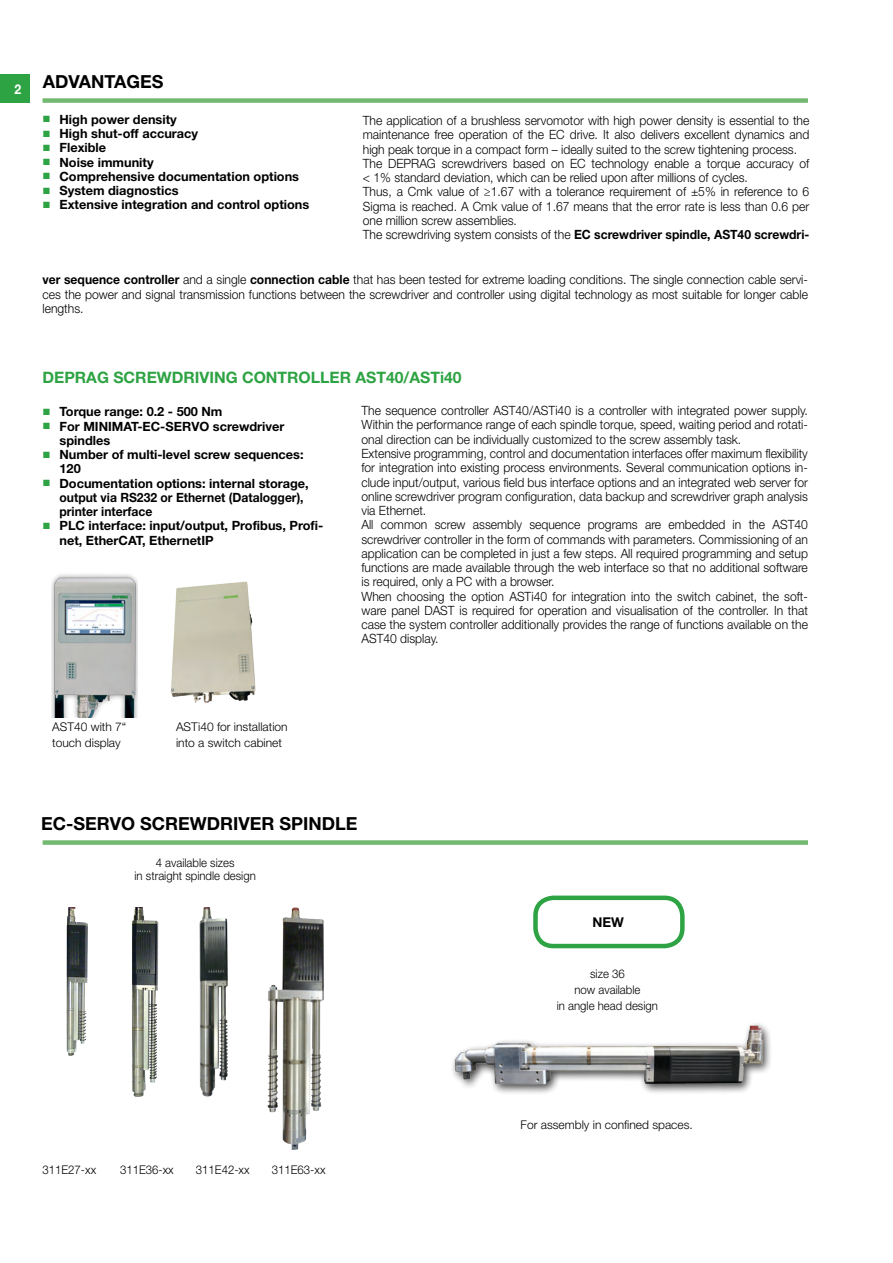
<style>
.page{position:relative;width:893px;height:1263px;background:#fff}
.page>*{position:absolute;margin:0;border:0;box-sizing:border-box;transform-origin:0 0}
.t1{font:700 18px "Helvetica Neue LT Std";color:#000}
.t2{font:700 15.75px "Helvetica Neue LT Std";color:#2da343}
.t3{font:700 13.5px "Helvetica Neue LT Std";color:#000}
.t4{font:300 12.75px/14.2px "Helvetica Neue LT Std";color:#000;scale:.95 1}
.t5{font:700 12.75px/14.2px "Helvetica Neue LT Std";color:#000}
.t6{font:300 12px/15.9px "Helvetica Neue LT Std";color:#000;text-align:center;scale:.95 1}
.t7{font:300 12px/15.9px "Helvetica Neue LT Std";color:#000}
.s1{font-family:"Arial";font-weight:400;font-size:13.5px;color:#2da343}
.s2{font-weight:700}
</style>
<div class="page">
<div style="left:0;top:74px;width:30px;height:29px;background:#2da343"></div>
<div style="left:43px;top:98px;width:765px;height:5px;background:#73b870"></div>
<img style="left:52px;top:574px;width:86px;height:143px">
<img style="left:171px;top:581px;width:85px;height:122px">
<div style="left:43px;top:840px;width:765px;height:5px;background:#73b870"></div>
<img style="left:66px;top:907px;width:22px;height:149px">
<img style="left:132px;top:907px;width:27px;height:189px">
<img style="left:199px;top:907px;width:29px;height:189px">
<img style="left:267px;top:907px;width:57px;height:242px">
<div style="left:533px;top:895px;width:152px;height:53px;border:4px solid #2da343;border-radius:18px"></div>
<div style="left:450px;top:1021px;width:323px;height:74px;background:#000;opacity:.75"></div>
<img style="left:453px;top:1024px;width:310px;height:61px">
<h1 class="t1" style="left:15px;top:71px;width:78px"><sub>2</sub> advanta</h1>
<h1 class="t1" style="left:127px;top:71px;width:26px">ges</h1>
<p class="t5" style="left:43px;top:112px;width:136px"><span class="s1">■</span> High power density</p>
<p class="t5" style="left:43px;top:126px;width:157px"><span class="s1">■</span> High shut-off accuracy</p>
<p class="t5" style="left:43px;top:140px;width:65px"><span class="s1">■</span> Flexible</p>
<p class="t5" style="left:43px;top:155px;width:113px"><span class="s1">■</span> Noise immunity</p>
<p class="t5" style="left:43px;top:169px;width:258px"><span class="s1">■</span> Comprehensive documentation options</p>
<p class="t5" style="left:43px;top:183px;width:137px"><span class="s1">■</span> System diagnostics</p>
<p class="t5" style="left:43px;top:197px;width:268px"><span class="s1">■</span> Extensive integration and control options</p>
<p class="t4" style="left:363px;top:113px;width:472px">The application of a brushless servomotor with high power density is essential to the maintenance free operation of the EC drive. It also delivers excellent dynamics and high peak torque in a compact form – ideally suited to the screw tightening process.<br>The DEPRAG screwdrivers based on EC technology enable a torque accuracy of &lt; 1% standard deviation, which can be relied upon after millions of cycles.<br>Thus, a Cmk value of ≥1.67 with a tolerance requirement of ±5% in reference to 6<br>Sigma is reached. A Cmk value of 1.67 means that the error rate is less than 0.6 per one million screw assemblies.<br>The screwdriving system consists of the <span class="s2">EC screwdriver spindle, AST40 screwdri-</span></p>
<p class="t4" style="left:43px;top:273px;width:807px;text-align:justify"><span class="s2">ver sequence controller</span> and a single <span class="s2">connection cable</span> that has been tested for extreme loading conditions. The single connection cable servi&shy;ces the power and signal transmission functions between the screwdriver and controller using digital technology as most suitable for longer cable lengths.</p>
<p class="t2" style="left:43px;top:368px;width:83px">DEPRAG scre</p>
<p class="t2" style="left:157px;top:368px;width:97px">wdrivin g controller</p>
<p class="t2" style="left:355px;top:368px;width:108px">AST40/ASTi40</p>
<p class="t4" style="left:361px;top:403px;width:472px">The sequence controller AST40/ASTi40 is a controller with integrated power supply.<br>Within the performance range of each spindle torque, speed, waiting period and rotati&shy;onal direction can be individually customized to the screw assembly task.<br>Extensive programming, control and documentation interfaces offer maximum flexibility for integration into existing process environments. Several communication options in&shy;clude input/output, various field bus interface options and an integrated web server for online screwdriver program configuration, data backup and screwdriver graph analysis via Ethernet.<br>All common screw assembly sequence programs are embedded in the AST40 screwdriver controller in the form of commands with parameters. Commissioning of an application can be completed in just a few steps. All required programming and setup functions are made available through the web interface so that no additional software is required, only a PC with a browser.<br>When choosing the option ASTi40 for integration into the switch cabinet, the soft&shy;ware panel DAST is required for operation and visualisation of the controller. In that case the system controller additionally provides the range of functions available on the AST40 display.</p>
<p class="t5" style="left:43px;top:404px;width:181px"><span class="s1">■</span> Torque range: 0.2 - 500 Nm</p>
<p class="t5" style="left:60px;top:419px;width:226px;text-indent:-17px"><span class="s1">■</span> For MINIMAT-EC-SERVO screwdriver spindles</p>
<p class="t5" style="left:60px;top:447px;width:246px;text-indent:-17px"><span class="s1">■</span> Number of multi-level screw sequences:<br>120</p>
<p class="t5" style="left:60px;top:476px;width:251px;text-indent:-17px"><span class="s1">■</span> Documentation options: internal storage, output via RS232 or Ethernet (Datalogger), printer interface</p>
<p class="t5" style="left:60px;top:518px;width:265px;text-indent:-17px"><span class="s1">■</span> PLC interface: input/output, Profibus, Profi&shy;net, EtherCAT, EthernetIP</p>
<p class="t7" style="left:52px;top:719px;width:76px">AST40 with 7“ touch display</p>
<p class="t7" style="left:176px;top:719px;width:113px">ASTi40 for installation into a switch cabinet</p>
<h1 class="t1" style="left:41px;top:812px;width:46px">ec-ser</h1>
<h1 class="t1" style="left:110px;top:812px;width:44px">vo scre</h1>
<h1 class="t1" style="left:190px;top:812px;width:102px">wdriver spindle</h1>
<p class="t6" style="left:134px;top:855px;width:129px;line-height:13.5px">4 available sizes<br>in straight spindle design</p>
<p class="t6" style="left:43px;top:1161px;width:58px">311E27-xx</p>
<p class="t6" style="left:120px;top:1161px;width:58px">311E36-xx</p>
<p class="t6" style="left:196px;top:1161px;width:58px">311E42-xx</p>
<p class="t6" style="left:272px;top:1161px;width:58px">311E63-xx</p>
<p class="t3" style="left:592px;top:913px;width:33px">NEW</p>
<p class="t6" style="left:557px;top:966px;width:108px">size 36<br>now available<br>in angle head design</p>
<p class="t7" style="left:521px;top:1116px;width:174px">For assembly in confined spaces.</p>
</div>
